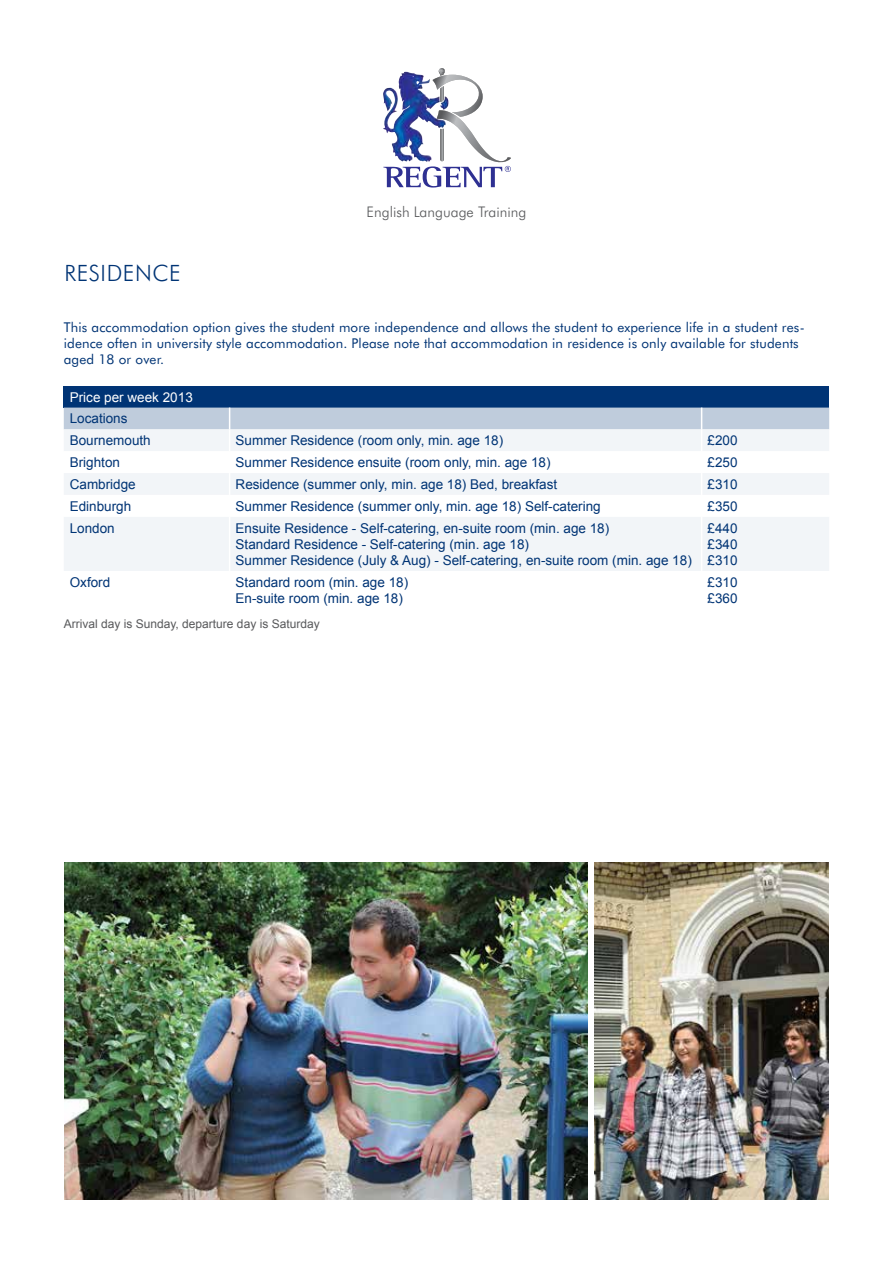
<style>
.page{position:relative;width:893px;height:1263px;background:#fff}
.page>*{position:absolute;margin:0;border:0;box-sizing:border-box;transform-origin:0 0}
.t1{font:300 22.5px "Futura BT";letter-spacing:.025em;color:#003475}
.t2{font:300 14.7px "Futura BT";color:#58595b}
.t3{font:13.5px/16.2px "Arial";color:#003475}
.t4{font:13.5px/16.2px "Futura BT";letter-spacing:.01em;color:#003475}
.t5{font:13.5px "Arial";color:#fff}
.t6{font:12px "Arial";color:#58595b}
</style>
<div class="page">
<svg style="left:383px;top:68px;width:128px;height:120px"></svg>
<img style="left:595px;top:862px;width:233px;height:337px">
<img style="left:64px;top:862px;width:523px;height:337px">
<div style="left:64px;top:386px;width:765px;height:22px;background:#003475"></div>
<div style="left:64px;top:517px;width:765px;height:54px;background:#f2f5f8"></div>
<svg style="left:64px;top:408px;width:765px;height:87px"></svg>
<hr style="left:229px;top:517px;width:1px;height:54px;background:#fff">
<hr style="left:701px;top:517px;width:1px;height:54px;background:#fff">
<h1 class="t1" style="left:64px;top:259px;width:118px">Residence</h1>
<p class="t2" style="left:367px;top:203px;width:161px">English Language Training</p>
<p class="t4" style="left:64px;top:319px;width:742px">This accommodation option gives the student more independence and allows the student to experience life in a student res&shy;idence often in university style accommodation. Please note that accommodation in residence is only available for students aged 18 or over.</p>
<p class="t5" style="left:70px;top:388px;width:125px">Price per week 2013</p>
<p class="t3" style="left:70px;top:408px;width:83px;line-height:21.9px">Locations<br>Bournemouth</p>
<p class="t3" style="left:236px;top:432px;width:269px">Summer Residence (room only, min. age 18)</p>
<p class="t3" style="left:708px;top:432px;width:32px">£200</p>
<p class="t3" style="left:70px;top:454px;width:52px">Brighton</p>
<p class="t3" style="left:236px;top:454px;width:316px">Summer Residence ensuite (room only, min. age 18)</p>
<p class="t3" style="left:708px;top:454px;width:32px">£250</p>
<p class="t3" style="left:70px;top:476px;width:68px">Cambridge</p>
<p class="t3" style="left:236px;top:476px;width:323px">Residence (summer only, min. age 18) Bed, breakfast</p>
<p class="t3" style="left:708px;top:476px;width:32px">£310</p>
<p class="t3" style="left:70px;top:498px;width:63px">Edinburgh</p>
<p class="t3" style="left:236px;top:498px;width:367px">Summer Residence (summer only, min. age 18) Self-catering</p>
<p class="t3" style="left:708px;top:498px;width:32px">£350</p>
<p class="t3" style="left:70px;top:520px;width:47px">London</p>
<p class="t3" style="left:236px;top:520px;width:458px">Ensuite Residence - Self-catering, en-suite room (min. age 18)<br>Standard Residence - Self-catering (min. age 18)<br>Summer Residence (July &amp; Aug) - Self-catering, en-suite room (min. age 18)</p>
<p class="t3" style="left:708px;top:520px;width:32px;text-align:justify">£440 £340 £310</p>
<p class="t3" style="left:70px;top:574px;width:42px">Oxford</p>
<p class="t3" style="left:236px;top:574px;width:174px">Standard room (min. age 18)<br>En-suite room (min. age 18)</p>
<p class="t3" style="left:708px;top:574px;width:32px">£310 £360</p>
<p class="t6" style="left:64px;top:616px;width:257px">Arrival day is Sunday, departure day is Saturday</p>
</div>
